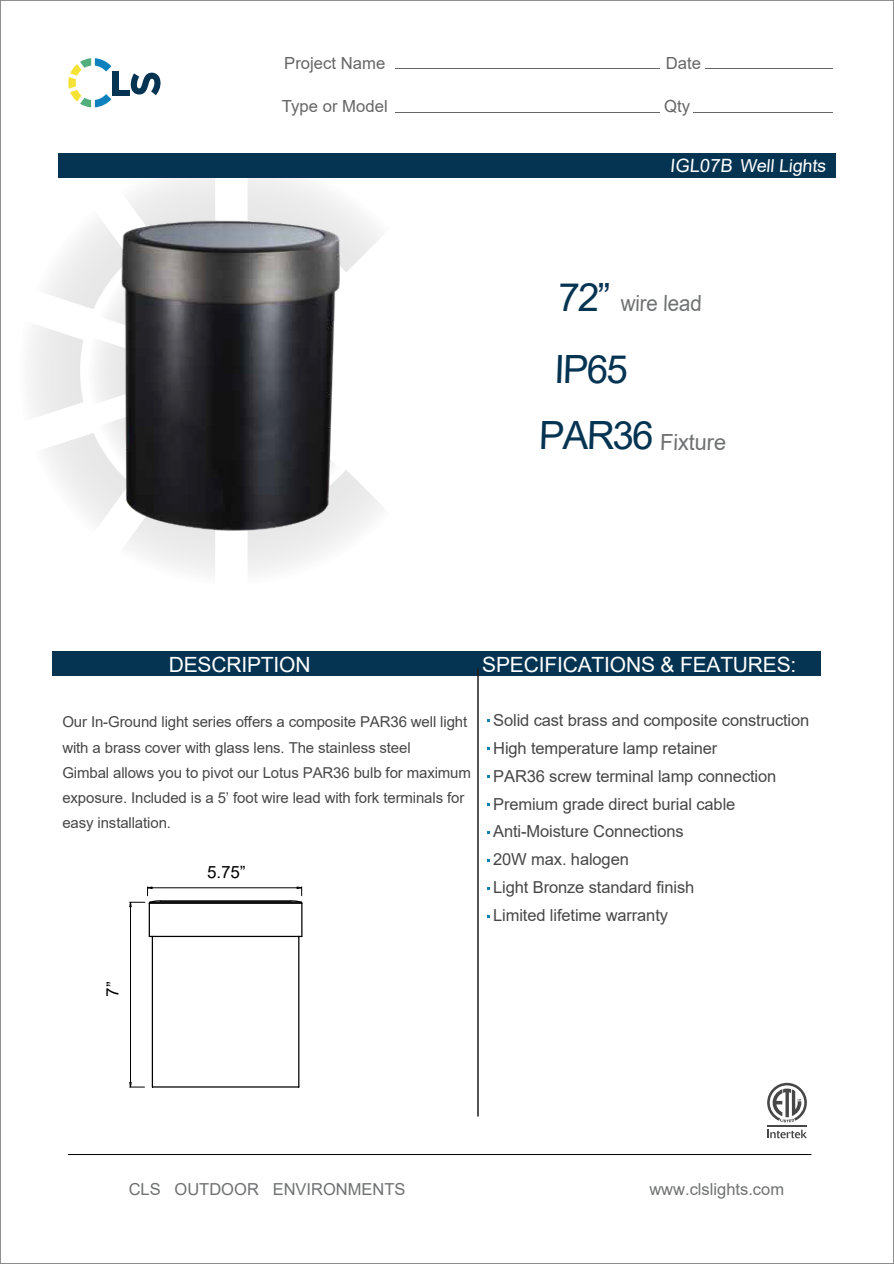
<style>
.page{position:relative;width:894px;height:1264px;background:#fff}
.page>*{position:absolute;margin:0;border:0;box-sizing:border-box;transform-origin:0 0}
.t1{font:38.85px "Arial";color:#053452}
.t2{font:22.2px "Arial";color:#707172;scale:.93 1}
.t3{font:22.2px "Arial";color:#707172}
.t4{font:21px "Arial";letter-spacing:-.01em;color:#fff}
.t5{font:18px "Arial";color:#fff}
.t6{font:17.1px "Arial";color:#000}
.t7{font:16.65px "Arial";color:#666}
.t8{font:16.5px/27.9px "Arial";letter-spacing:-.01em;color:#474747}
.t9{font:16.5px "Arial";color:#707172}
.t10{font:15px/25.2px "Arial";letter-spacing:-.01em;color:#474747}
.s1{font-size:18.3px}
</style>
<div class="page">
<svg style="left:31px;top:177px;width:443px;height:396px"></svg>
<div style="left:424px;top:651px;width:397px;height:25px;background:#053452"></div>
<div style="left:52px;top:651px;width:372px;height:25px;background:#053452"></div>
<hr style="left:477px;top:668px;width:2px;height:448px;background:#211d1e">
<hr style="left:68px;top:1154px;width:743px;height:1px;background:#000">
<hr style="left:130px;top:907px;width:1px;height:175px;background:#000">
<svg style="left:129px;top:1082px;width:15px;height:6px"></svg>
<img style="left:102px;top:201px;width:255px;height:345px">
<hr style="left:152px;top:1086px;width:147px;height:1px;background:#000">
<hr style="left:152px;top:936px;width:1px;height:151px;background:#000">
<hr style="left:298px;top:936px;width:1px;height:151px;background:#000">
<svg style="left:129px;top:886px;width:174px;height:51px"></svg>
<svg style="left:767px;top:1129px;width:40px;height:9px"></svg>
<hr style="left:767px;top:1125px;width:40px;height:1px;background:#474747">
<svg style="left:767px;top:1082px;width:40px;height:40px"></svg>
<div style="left:58px;top:153px;width:777px;height:24px;background:#053452"></div>
<svg style="left:68px;top:58px;width:43px;height:49px"></svg>
<div style="left:113px;top:71px;width:6px;height:25px;background:#053452"></div>
<div style="left:113px;top:90px;width:16px;height:6px;background:#053452"></div>
<svg style="left:129px;top:72px;width:32px;height:23px"></svg>
<hr style="left:396px;top:68px;width:264px;height:1px;background:#666">
<hr style="left:396px;top:112px;width:264px;height:1px;background:#666">
<hr style="left:705px;top:68px;width:127px;height:1px;background:#666">
<hr style="left:693px;top:112px;width:139px;height:1px;background:#666">
<p class="t7" style="left:284px;top:51px;width:103px">Project Name</p>
<p class="t7" style="left:282px;top:95px;width:107px">Type or Model</p>
<p class="t7" style="left:665px;top:51px;width:37px">Date</p>
<p class="t7" style="left:664px;top:95px;width:27px">Qty</p>
<p class="t5" style="left:670px;top:154px;width:160px"><span class="s1">IGL07B</span> Well Lights</p>
<h1 class="t1" style="left:558px;top:270px;width:55px">72”</h1>
<h2 class="t2" style="left:620px;top:288px;width:90px">wire lead</h2>
<h1 class="t1" style="left:554px;top:343px;width:77px">IP65</h1>
<h1 class="t1" style="left:538px;top:409px;width:118px">PAR36</h1>
<h2 class="t3" style="left:660px;top:426px;width:69px">Fixture</h2>
<h3 class="t4" style="left:169px;top:650px;width:143px">DESCRIPTION</h3>
<h3 class="t4" style="left:482px;top:650px;width:316px">SPECIFICATIONS &amp; FEATURES:</h3>
<p class="t10" style="left:62px;top:709px;width:410px">Our In-Ground light series offers a composite PAR36 well light with a brass cover with glass lens. The stainless steel<br>Gimbal allows you to pivot our Lotus PAR36 bulb for maximum exposure. Included is a 5’ foot wire lead with fork terminals for easy installation.</p>
<p class="t6" style="left:207px;top:859px;width:40px;rotate:1deg">5.75”</p>
<p class="t8" style="left:493px;top:706px;width:317px">Solid cast brass and composite construction<br>High temperature lamp retainer</p>
<p class="t8" style="left:493px;top:762px;width:284px">PAR36 screw terminal lamp connection</p>
<p class="t8" style="left:493px;top:789px;width:244px">Premium grade direct burial cable<br>Anti-Moisture Connections<br>20W max. halogen<br>Light Bronze standard finish<br>Limited lifetime warranty</p>
<p class="t9" style="left:129px;top:1178px;width:278px">CLS OUTDOOR ENVIRONMENTS</p>
<p class="t9" style="left:649px;top:1178px;width:136px">www.clslights.com</p>
</div>
